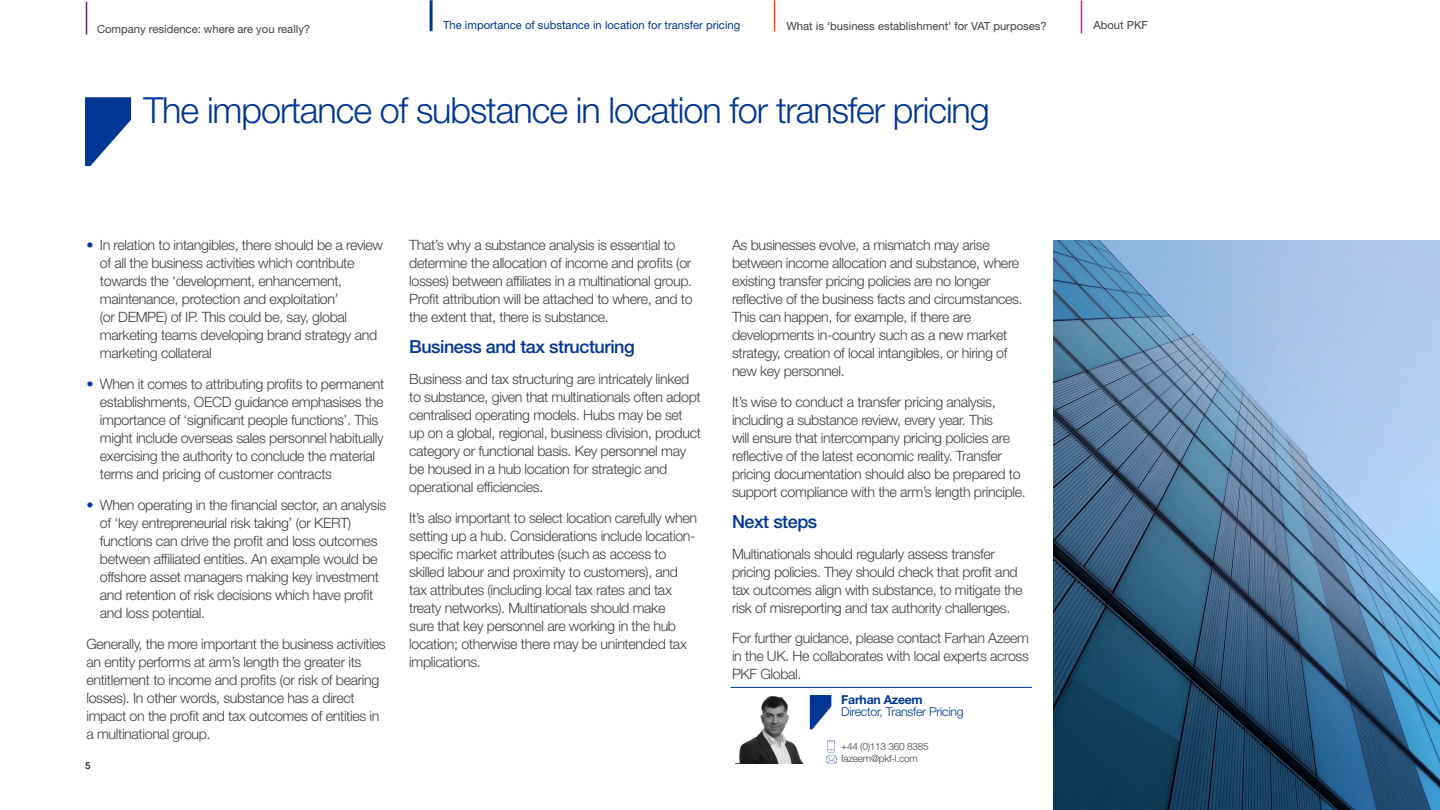
<style>
.page{position:relative;width:1440px;height:810px;background:#fff}
.page>*{position:absolute;margin:0;border:0;box-sizing:border-box;transform-origin:0 0}
.t1{font:300 36px "Helvetica Neue LT Std";letter-spacing:-.03em;color:#003694}
.Bullets_1{font:500 18px "Helvetica Neue LT Std";letter-spacing:-.025em;color:#003694}
.Bullets_1-2{font:300 14.25px/18px "Helvetica Neue LT Std";letter-spacing:-.025em;color:#404040}
.PK_Body_Copy{font:300 12.3px/12.3px "Helvetica Neue LT Std";letter-spacing:-.02em;color:#003694}
.t2{font:11.25px "Helvetica Neue LT Std";color:#404040}
.t3{font:11.25px "Helvetica Neue LT Std";color:#003694}
.PK_Body_Copy-2{font:300 10.05px/12.3px "Helvetica Neue LT Std";letter-spacing:-.025em;color:#404040}
.t4{font:500 9.75px "Helvetica Neue LT Std";color:#231f20}
.s1{font-weight:700;color:#00359d}
.s2{font-weight:700}
</style>
<div class="page">
<svg style="left:85px;top:97px;width:46px;height:69px"></svg>
<hr style="left:731px;top:687px;width:301px;height:1px;background:#003694">
<svg style="left:810px;top:695px;width:21px;height:34px"></svg>
<img style="left:739px;top:696px;width:64px;height:67px">
<svg style="left:826px;top:740px;width:10px;height:23px"></svg>
<img style="left:1053px;top:240px;width:387px;height:570px">
<hr style="left:774px;top:0;width:1px;height:31px;background:#fe5000">
<hr style="left:86px;top:2px;width:1px;height:33px;background:#632666">
<hr style="left:1081px;top:0;width:1px;height:33px;background:#c4299c">
<hr style="left:430px;top:0;width:3px;height:31px;background:#003694">
<p class="t2" style="left:97px;top:22px;width:215px">Company residence: where are you really?</p>
<p class="t3" style="left:443px;top:18px;width:299px">The importance of substance in location for transfer pricing</p>
<p class="t2" style="left:787px;top:19px;width:262px">What is ‘business establishment’ for VAT purposes?</p>
<p class="t2" style="left:1093px;top:18px;width:56px">About PKF</p>
<p class="t1" style="left:143px;top:88px;width:848px">The importance of substance in location for transfer pricing</p>
<p class="Bullets_1-2" style="left:100px;top:236px;width:285px;text-indent:-14px"><span class="s1">•</span> In relation to intangibles, there should be a review of all the business activities which contribute towards the ‘development, enhancement, maintenance, protection and exploitation’<br>(or DEMPE) of IP. This could be, say, global marketing teams developing brand strategy and marketing collateral</p>
<p class="Bullets_1-2" style="left:100px;top:375px;width:286px;text-indent:-14px"><span class="s1">•</span> When it comes to attributing profits to permanent establishments, OECD guidance emphasises the importance of ‘significant people functions’. This might include overseas sales personnel habitually exercising the authority to conclude the material terms and pricing of customer contracts</p>
<p class="Bullets_1-2" style="left:100px;top:496px;width:288px;text-indent:-14px"><span class="s1">•</span> When operating in the financial sector, an analysis of ‘key entrepreneurial risk taking’ (or KERT) functions can drive the profit and loss outcomes between affiliated entities. An example would be offshore asset managers making key investment and retention of risk decisions which have profit and loss potential.</p>
<p class="Bullets_1-2" style="left:86px;top:634px;width:301px">Generally, the more important the business activities an entity performs at arm’s length the greater its entitlement to income and profits (or risk of bearing losses). In other words, substance has a direct impact on the profit and tax outcomes of entities in a multinational group.</p>
<p class="t4" style="left:85px;top:760px;width:7px">5</p>
<p class="Bullets_1-2" style="left:409px;top:236px;width:285px">That’s why a substance analysis is essential to determine the allocation of income and profits (or losses) between affiliates in a multinational group.<br>Profit attribution will be attached to where, and to the extent that, there is substance.</p>
<p class="Bullets_1" style="left:409px;top:336px;width:227px">Business and tax structuring</p>
<p class="Bullets_1-2" style="left:409px;top:370px;width:293px">Business and tax structuring are intricately linked to substance, given that multinationals often adopt centralised operating models. Hubs may be set up on a global, regional, business division, product category or functional basis. Key personnel may be housed in a hub location for strategic and operational efficiencies.</p>
<p class="Bullets_1-2" style="left:409px;top:508px;width:289px">It’s also important to select location carefully when setting up a hub. Considerations include location&shy;specific market attributes (such as access to skilled labour and proximity to customers), and tax attributes (including local tax rates and tax treaty networks). Multinationals should make<br>sure that key personnel are working in the hub location; otherwise there may be unintended tax implications.</p>
<p class="Bullets_1-2" style="left:732px;top:236px;width:292px">As businesses evolve, a mismatch may arise between income allocation and substance, where existing transfer pricing policies are no longer reflective of the business facts and circumstances.<br>This can happen, for example, if there are developments in-country such as a new market strategy, creation of local intangibles, or hiring of new key personnel.</p>
<p class="Bullets_1-2" style="left:732px;top:393px;width:295px">It’s wise to conduct a transfer pricing analysis, including a substance review, every year. This<br>will ensure that intercompany pricing policies are reflective of the latest economic reality. Transfer pricing documentation should also be prepared to support compliance with the arm’s length principle.</p>
<p class="Bullets_1" style="left:732px;top:511px;width:87px">Next steps</p>
<p class="Bullets_1-2" style="left:732px;top:544px;width:292px">Multinationals should regularly assess transfer pricing policies. They should check that profit and tax outcomes align with substance, to mitigate the risk of misreporting and tax authority challenges.</p>
<p class="Bullets_1-2" style="left:732px;top:629px;width:299px;text-align:justify">For further guidance, please contact Farhan Azeem in the UK. He collaborates with local experts across PKF Global.</p>
<p class="PK_Body_Copy" style="left:841px;top:693px;width:124px"><span class="s2">Farhan Azeem<br></span>Director, Transfer Pricing</p>
<p class="PK_Body_Copy-2" style="left:841px;top:740px;width:89px">+44 (0)113 360 8385 fazeem@pkf-l.com</p>
</div>
